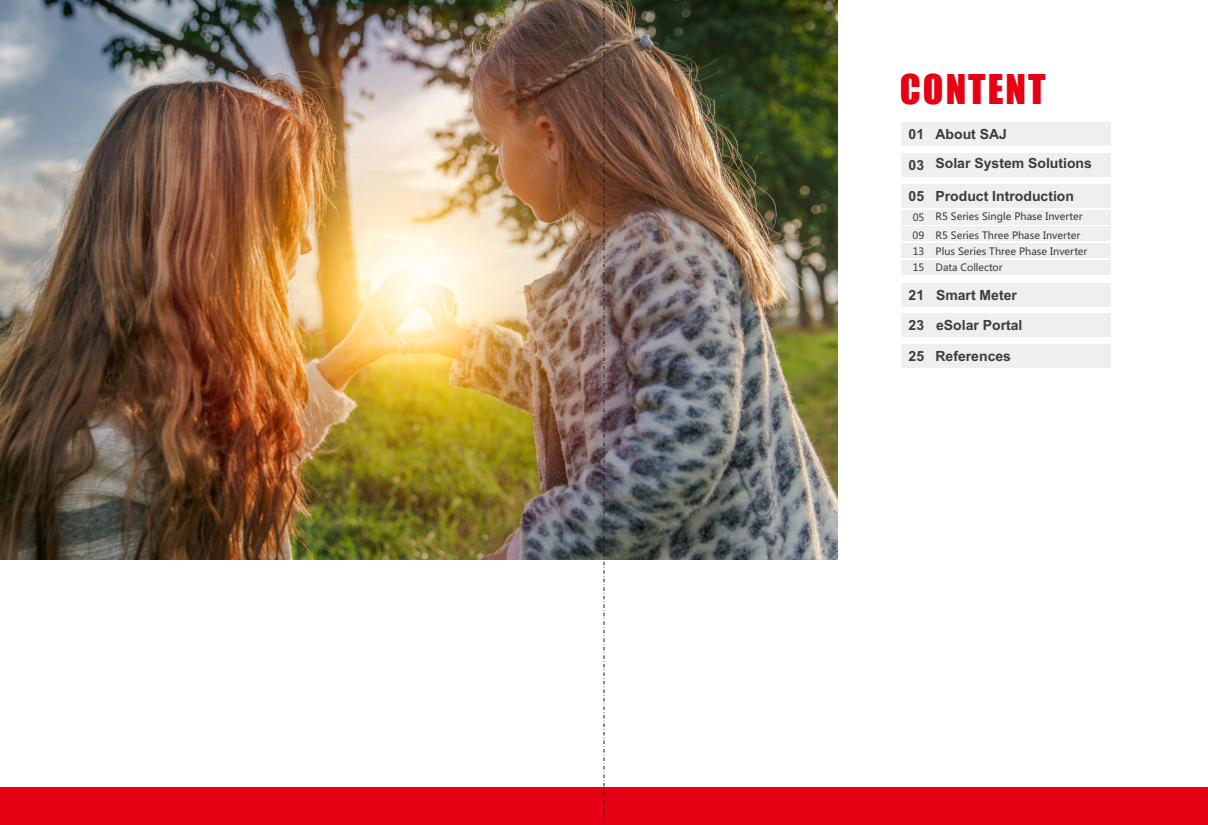
<style>
.page{position:relative;width:1208px;height:825px;background:#fff}
.page>*{position:absolute;margin:0;border:0;box-sizing:border-box;transform-origin:0 0}
.t1{font:37.9px "Impact";letter-spacing:.05em;color:#e60013}
.t2{font:700 14px/29.6px "Arial";color:#3e3a39}
.t3{font:10px/16px "Microsoft Ya Hei";color:#3e3a39}
</style>
<div class="page">
<div style="left:901px;top:244px;width:209px;height:14px;background:#eeefef"></div>
<div style="left:901px;top:260px;width:209px;height:15px;background:#eeefef"></div>
<div style="left:901px;top:227px;width:209px;height:14px;background:#eeefef"></div>
<div style="left:901px;top:210px;width:209px;height:14px;background:#eeefef"></div>
<div style="left:901px;top:283px;width:209px;height:23px;background:#eeefef"></div>
<div style="left:901px;top:314px;width:209px;height:23px;background:#eeefef"></div>
<div style="left:901px;top:345px;width:209px;height:23px;background:#eeefef"></div>
<div style="left:0;top:787px;width:1208px;height:38px;background:#e60013"></div>
<img style="left:0;top:0;width:838px;height:559px">
<svg style="left:603px;top:0;width:1px;height:824px"></svg>
<div style="left:901px;top:122px;width:209px;height:23px;background:#eeefef"></div>
<div style="left:901px;top:153px;width:209px;height:23px;background:#eeefef"></div>
<div style="left:901px;top:184px;width:209px;height:23px;background:#eeefef"></div>
<h1 class="t1" style="left:900px;top:74px;width:147px">CONTENT</h1>
<h2 class="t2" style="left:908px;top:120px;width:17px">01</h2>
<h2 class="t2" style="left:908px;top:151px;width:17px">03</h2>
<h2 class="t2" style="left:908px;top:182px;width:17px">05</h2>
<p class="t3" style="left:912px;top:210px;width:13px;line-height:17.2px">05<br>09</p>
<p class="t3" style="left:912px;top:244px;width:13px">13<br>15</p>
<h2 class="t2" style="left:908px;top:281px;width:17px">21</h2>
<h2 class="t2" style="left:908px;top:312px;width:17px">23</h2>
<h2 class="t2" style="left:908px;top:343px;width:17px">25</h2>
<h2 class="t2" style="left:935px;top:120px;width:158px">About SAJ<br>Solar System Solutions</h2>
<h2 class="t2" style="left:935px;top:182px;width:140px">Product Introduction</h2>
<p class="t3" style="left:935px;top:208px;width:149px;line-height:18.4px">R5 Series Single Phase Inverter<br>R5 Series Three Phase Inverter</p>
<p class="t3" style="left:935px;top:244px;width:153px">Plus Series Three Phase Inverter<br>Data Collector</p>
<h2 class="t2" style="left:936px;top:281px;width:82px">Smart Meter</h2>
<h2 class="t2" style="left:936px;top:312px;width:88px">eSolar Portal</h2>
<h2 class="t2" style="left:935px;top:343px;width:77px">References</h2>
</div>
